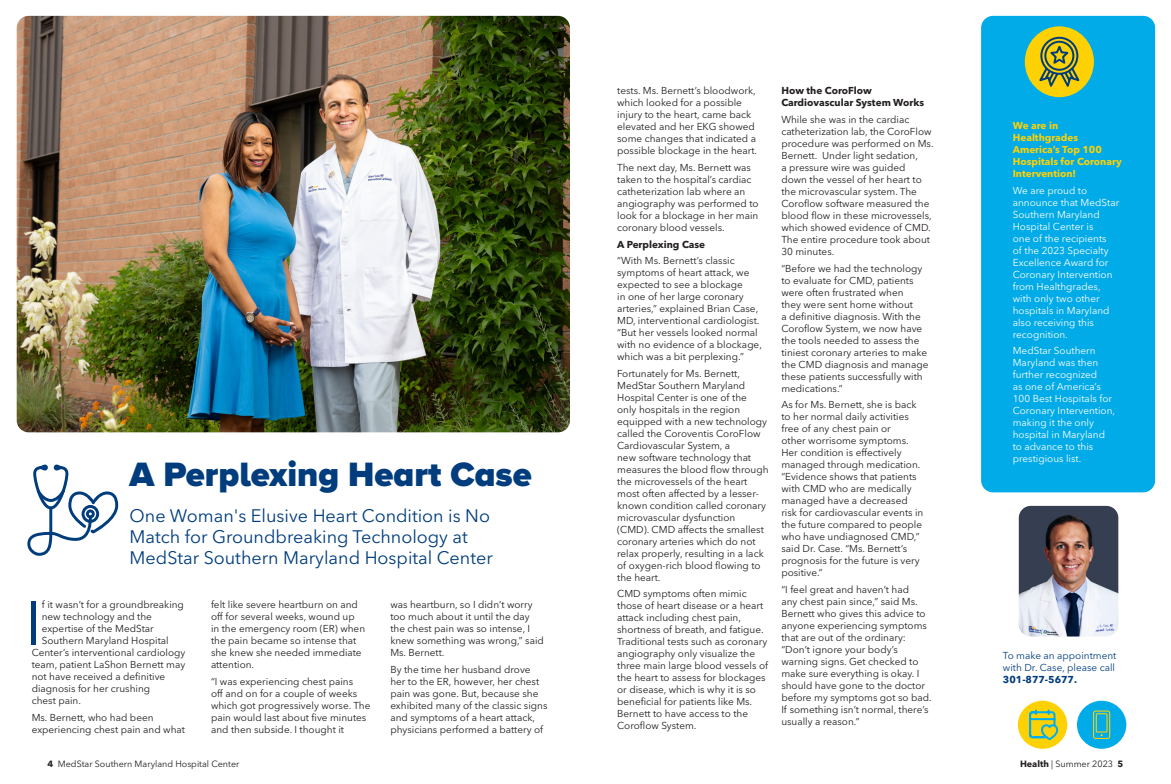
<style>
.page{position:relative;width:1171px;height:784px;background:#fff}
.page>*{position:absolute;margin:0;border:0;box-sizing:border-box;transform-origin:0 0}
.Body{font:60.8px "Avenir Next LT Pro";color:#013d7d}
.body_copy_10_12{font:900 35px "Proxima Nova A";color:#013d7d}
.body_copy_10_12-2{font:18px/21px "Avenir Next LT Pro";color:#013d7d}
.Body-2{font:10px/12px "Avenir Next LT Pro";color:#231f20}
.t1{font:10px/12px "Avenir Next LT Pro";color:#fff}
.t2{font:700 10px/12px "Avenir Next LT Pro";color:#fed105}
.Body-3{font:700 10px/12px "Avenir Next LT Pro";color:#231f20}
.t3{font:10px/12px "Avenir Next LT Pro";color:#013d7d}
.t4{font:9px "Avenir Next LT Pro";color:#231f20}
.s1{font-weight:700}
</style>
<div class="page">
<svg style="left:27px;top:466px;width:91px;height:89px"></svg>
<img style="left:1019px;top:505px;width:99px;height:131px">
<img style="left:17px;top:16px;width:553px;height:416px">
<div style="left:1077px;top:700px;width:49px;height:48px;background:#00abe7;border-radius:50%"></div>
<svg style="left:1093px;top:710px;width:17px;height:28px"></svg>
<div style="left:1018px;top:700px;width:49px;height:48px;background:#fed105;border-radius:50%"></div>
<svg style="left:1029px;top:709px;width:30px;height:32px"></svg>
<div style="left:981px;top:16px;width:174px;height:476px;background:#00abe7;border-radius:12px"></div>
<div style="left:1025px;top:26px;width:69px;height:71px;background:#fed105;border-radius:50%"></div>
<svg style="left:1036px;top:36px;width:46px;height:55px"></svg>
<p class="body_copy_10_12" style="left:130px;top:447px;width:404px">A Perplexing Heart Case</p>
<p class="body_copy_10_12-2" style="left:130px;top:504px;width:365px">One Woman's Elusive Heart Condition is No<br>Match for Groundbreaking Technology at<br>MedStar Southern Maryland Hospital Center</p>
<p class="Body" style="left:26px;top:586px;width:17px">I</p>
<p class="Body-2" style="left:42px;top:598px;width:144px">f it wasn’t for a groundbreaking</p>
<p class="Body-2" style="left:42px;top:610px;width:112px">new technology and the</p>
<p class="Body-2" style="left:42px;top:622px;width:114px">expertise of the MedStar</p>
<p class="Body-2" style="left:42px;top:634px;width:129px">Southern Maryland Hospital</p>
<p class="Body-2" style="left:32px;top:646px;width:155px">Center’s interventional cardiology</p>
<p class="Body-2" style="left:32px;top:658px;width:155px">team, patient LaShon Bernett may</p>
<p class="Body-2" style="left:32px;top:670px;width:135px">not have received a definitive</p>
<p class="Body-2" style="left:32px;top:682px;width:120px">diagnosis for her crushing</p>
<p class="Body-2" style="left:32px;top:694px;width:51px">chest pain.</p>
<p class="Body-2" style="left:32px;top:711px;width:155px">Ms. Bernett, who had been experiencing chest pain and what</p>
<p class="Body-2" style="left:211px;top:598px;width:156px">felt like severe heartburn on and off for several weeks, wound up in the emergency room (ER) when the pain became so intense that she knew she needed immediate attention.</p>
<p class="Body-2" style="left:211px;top:675px;width:161px">“I was experiencing chest pains<br>off and on for a couple of weeks which got progressively worse. The pain would last about five minutes and then subside. I thought it</p>
<p class="t4" style="left:48px;top:758px;width:193px"><span class="s1">4</span> MedStar Southern Maryland Hospital Center</p>
<p class="Body-2" style="left:390px;top:598px;width:155px">was heartburn, so I didn’t worry too much about it until the day the chest pain was so intense, I knew something was wrong,” said<br>Ms. Bernett.</p>
<p class="Body-2" style="left:390px;top:663px;width:159px">By the time her husband drove her to the ER, however, her chest pain was gone. But, because she exhibited many of the classic signs and symptoms of a heart attack, physicians performed a battery of</p>
<p class="Body-2" style="left:617px;top:85px;width:141px">tests. Ms. Bernett’s bloodwork, which looked for a possible injury to the heart, came back elevated and her EKG showed some changes that indicated a possible blockage in the heart.</p>
<p class="Body-2" style="left:617px;top:161px;width:143px">The next day, Ms. Bernett was taken to the hospital’s cardiac catheterization lab where an angiography was performed to look for a blockage in her main coronary blood vessels.</p>
<p class="Body-3" style="left:617px;top:238px;width:89px">A Perplexing Case</p>
<p class="Body-2" style="left:617px;top:254px;width:146px">“With Ms. Bernett’s classic symptoms of heart attack, we expected to see a blockage<br>in one of her large coronary arteries,” explained Brian Case,<br>MD, interventional cardiologist. “But her vessels looked normal with no evidence of a blockage, which was a bit perplexing.”</p>
<p class="Body-2" style="left:617px;top:367px;width:153px">Fortunately for Ms. Bernett,<br>MedStar Southern Maryland<br>Hospital Center is one of the only hospitals in the region equipped with a new technology called the Coroventis CoroFlow<br>Cardiovascular System, a<br>new software technology that measures the blood flow through the microvessels of the heart most often affected by a lesser&shy;known condition called coronary microvascular dysfunction (CMD). CMD affects the smallest coronary arteries which do not relax properly, resulting in a lack of oxygen-rich blood flowing to the heart.</p>
<p class="Body-2" style="left:617px;top:587px;width:152px">CMD symptoms often mimic those of heart disease or a heart attack including chest pain, shortness of breath, and fatigue.<br>Traditional tests such as coronary angiography only visualize the three main large blood vessels of the heart to assess for blockages or disease, which is why it is so beneficial for patients like Ms.<br>Bernett to have access to the<br>Coroflow System.</p>
<p class="Body-3" style="left:781px;top:85px;width:144px">How the CoroFlow<br>Cardiovascular System Works</p>
<p class="Body-2" style="left:781px;top:113px;width:154px">While she was in the cardiac catheterization lab, the CoroFlow procedure was performed on Ms.<br>Bernett. Under light sedation,<br>a pressure wire was guided down the vessel of her heart to the microvascular system. The<br>Coroflow software measured the blood flow in these microvessels, which showed evidence of CMD.<br>The entire procedure took about<br>30 minutes.</p>
<p class="Body-2" style="left:781px;top:262px;width:149px">“Before we had the technology to evaluate for CMD, patients were often frustrated when<br>they were sent home without<br>a definitive diagnosis. With the<br>Coroflow System, we now have the tools needed to assess the tiniest coronary arteries to make the CMD diagnosis and manage these patients successfully with medications.”</p>
<p class="Body-2" style="left:781px;top:398px;width:144px">As for Ms. Bernett, she is back to her normal daily activities free of any chest pain or<br>other worrisome symptoms.<br>Her condition is effectively managed through medication. “Evidence shows that patients with CMD who are medically managed have a decreased risk for cardiovascular events in the future compared to people who have undiagnosed CMD,” said Dr. Case. “Ms. Bernett’s prognosis for the future is very positive.”</p>
<p class="Body-2" style="left:781px;top:583px;width:152px">“I feel great and haven’t had<br>any chest pain since,” said Ms.<br>Bernett who gives this advice to anyone experiencing symptoms that are out of the ordinary: “Don’t ignore your body’s warning signs. Get checked to make sure everything is okay. I should have gone to the doctor before my symptoms got so bad.<br>If something isn’t normal, there’s usually a reason.”</p>
<p class="t2" style="left:1013px;top:119px;width:110px">We are in<br>Healthgrades<br>America’s Top 100<br>Hospitals for Coronary<br>Intervention!</p>
<p class="t1" style="left:1013px;top:184px;width:108px">We are proud to announce that MedStar<br>Southern Maryland<br>Hospital Center is<br>one of the recipients<br>of the 2023 Specialty<br>Excellence Award for<br>Coronary Intervention from Healthgrades, with only two other hospitals in Maryland also receiving this recognition.</p>
<p class="t1" style="left:1013px;top:345px;width:104px">MedStar Southern<br>Maryland was then further recognized<br>as one of America’s<br>100 Best Hospitals for<br>Coronary Intervention, making it the only hospital in Maryland to advance to this prestigious list.</p>
<p class="t3" style="left:1003px;top:649px;width:115px">To make an appointment with Dr. Case, please call<br><span class="s1">301-877-5677.</span></p>
<p class="t4" style="left:1020px;top:758px;width:105px"><span class="s1">Health</span> | Summer 2023 <span class="s1">5</span></p>
</div>
